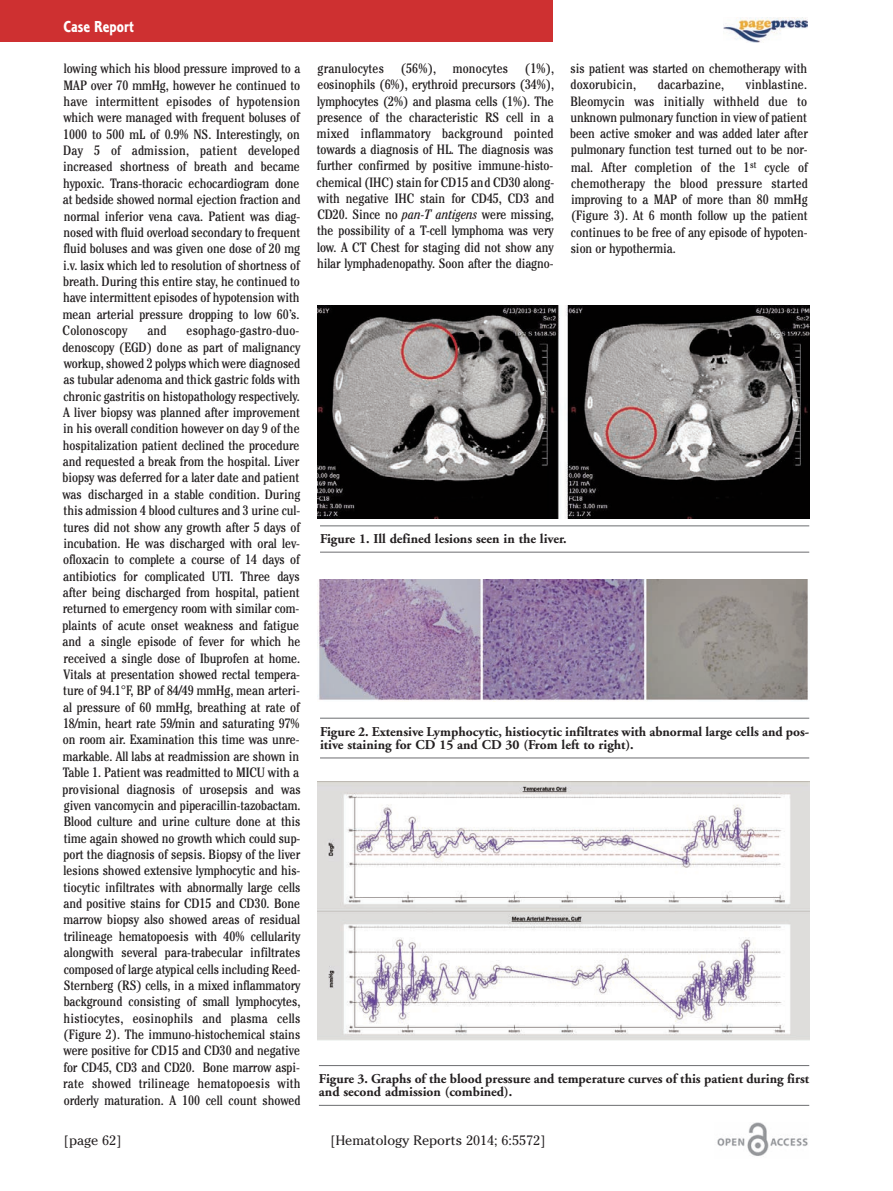
<style>
.page{position:relative;width:893px;height:1191px;background:#fff}
.page>*{position:absolute;margin:0;border:0;box-sizing:border-box;transform-origin:0 0}
.t1{font:16.5px "Corinthian Bold Condensed Plain";color:#fff}
.t2{font:condensed 13.5px/16.4px "Cheltenham";letter-spacing:-.005em;color:#231f20;text-align:justify}
.t3{font:700 13.5px/13.5px "Adobe Garamond";color:#231f20}
.t4{font:13.5px "Cheltenham";color:#231f20}
.t5{font:condensed 13.5px "Cheltenham";letter-spacing:.015em;color:#231f20}
.s1{font-style:italic}
</style>
<div class="page">
<div style="left:0;top:0;width:553px;height:42px;background:#ce3031"></div>
<img style="left:717px;top:1123px;width:91px;height:33px">
<img style="left:723px;top:17px;width:84px;height:26px">
<hr style="left:320px;top:525px;width:489px;height:1px;background:#6c6d70">
<hr style="left:320px;top:552px;width:489px;height:1px;background:#6c6d70">
<img style="left:318px;top:306px;width:491px;height:212px">
<hr style="left:320px;top:718px;width:489px;height:1px;background:#6c6d70">
<hr style="left:320px;top:757px;width:489px;height:1px;background:#6c6d70">
<img style="left:318px;top:580px;width:490px;height:122px">
<img style="left:318px;top:782px;width:491px;height:259px">
<hr style="left:319px;top:1065px;width:490px;height:1px;background:#6c6d70">
<hr style="left:319px;top:1105px;width:490px;height:1px;background:#6c6d70">
<p class="t1" style="left:63px;top:21px;width:72px">Case Report</p>
<p class="t2" style="left:63px;top:62px;width:239px">lowing which his blood pressure improved to a MAP over 70 mmHg, however he continued to have intermittent episodes of hypotension which were managed with frequent boluses of 1000 to 500 mL of 0.9% NS. Interestingly, on Day 5 of admission, patient developed increased shortness of breath and became hypoxic. Trans-thoracic echocardiogram done at bedside showed normal ejection fraction and normal inferior vena cava. Patient was diag&shy;nosed with fluid overload secondary to frequent fluid boluses and was given one dose of 20 mg i.v. lasix which led to resolution of shortness of breath. During this entire stay, he continued to have intermittent episodes of hypotension with mean arterial pressure dropping to low 60’s.<br>Colonoscopy</p>
<p class="t2" style="left:62px;top:323px;width:240px;text-indent:124px">esophago-gastro-duo&shy;denoscopy (EGD) done as part of malignancy workup, showed 2 polyps which were diagnosed as tubular adenoma and thick gastric folds with chronic gastritis on histopathology respectively.<br>A liver biopsy was planned after improvement in his overall condition however on day 9 of the hospitalization patient declined the procedure and requested a break from the hospital. Liver biopsy was deferred for a later date and patient was discharged in a stable condition. During this admission 4 blood cultures and 3 urine cul&shy;tures did not show any growth after 5 days of incubation. He was discharged with oral lev&shy;ofloxacin to complete a course of 14 days of antibiotics for complicated UTI. Three days after being discharged from hospital, patient returned to emergency room with similar com&shy;plaints of acute onset weakness and fatigue and a single episode of fever for which he received a single dose of Ibuprofen at home.<br>Vitals at presentation showed rectal tempera&shy;ture of 94.1°F, BP of 84/49 mmHg, mean arteri&shy;al pressure of 60 mmHg, breathing at rate of 18/min, heart rate 59/min and saturating 97% on room air. Examination this time was unre&shy;markable. All labs at readmission are shown in Table 1. Patient was readmitted to MICU with a provisional diagnosis of urosepsis and was given vancomycin and piperacillin-tazobactam.<br>Blood culture and urine culture done at this time again showed no growth which could sup&shy;port the diagnosis of sepsis. Biopsy of the liver lesions showed extensive lymphocytic and his&shy;tiocytic infiltrates with abnormally large cells and positive stains for CD15 and CD30. Bone marrow biopsy also showed areas of residual trilineage hematopoesis with 40% cellularity alongwith several para-trabecular infiltrates composed of large atypical cells including Reed-Sternberg (RS) cells, in a mixed inflammatory background consisting of small lymphocytes, histiocytes, eosinophils and plasma cells (Figure 2). The immuno-histochemical stains were positive for CD15 and CD30 and negative for CD45, CD3 and CD20. Bone marrow aspi&shy;rate showed trilineage hematopoesis with orderly maturation. A 100 cell count showed</p>
<p class="t2" style="left:147px;top:323px;width:21px">and</p>
<p class="t2" style="left:317px;top:62px;width:239px">granulocytes (56%), monocytes (1%), eosinophils (6%), erythroid precursors (34%), lymphocytes (2%) and plasma cells (1%). The presence of the characteristic RS cell in a mixed inflammatory background pointed towards a diagnosis of HL. The diagnosis was further confirmed by positive immune-histo&shy;chemical (IHC) stain for CD15 and CD30 along&shy;with negative IHC stain for CD45, CD3 and CD20. Since no <span class="s1">pan-T antigens</span> were missing, the possibility of a T-cell lymphoma was very low. A CT Chest for staging did not show any hilar lymphadenopathy. Soon after the diagno-</p>
<p class="t2" style="left:570px;top:62px;width:238px">sis patient was started on chemotherapy with doxorubicin,</p>
<p class="t2" style="left:570px;top:78px;width:239px;text-indent:176px">vinblastine.<br>Bleomycin was initially withheld due to unknown pulmonary function in view of patient been active smoker and was added later after pulmonary function test turned out to be nor&shy;mal. After completion of the 1<sup>st</sup> cycle of chemotherapy the blood pressure started improving to a MAP of more than 80 mmHg (Figure 3). At 6 month follow up the patient continues to be free of any episode of hypoten&shy;sion or hypothermia.</p>
<p class="t5" style="left:658px;top:80px;width:68px">dacarbazine,</p>
<p class="t3" style="left:320px;top:533px;width:248px">Figure 1. Ill defined lesions seen in the liver.</p>
<p class="t3" style="left:320px;top:725px;width:491px">Figure 2. Extensive Lymphocytic, histiocytic infiltrates with abnormal large cells and pos&shy;itive staining for CD 15 and CD 30 (From left to right).</p>
<p class="t3" style="left:319px;top:1073px;width:492px">Figure 3. Graphs of the blood pressure and temperature curves of this patient during first and second admission (combined).</p>
<p class="t4" style="left:64px;top:1132px;width:59px">[page 62]</p>
<p class="t4" style="left:330px;top:1132px;width:217px">[Hematology Reports 2014; 6:5572]</p>
</div>
